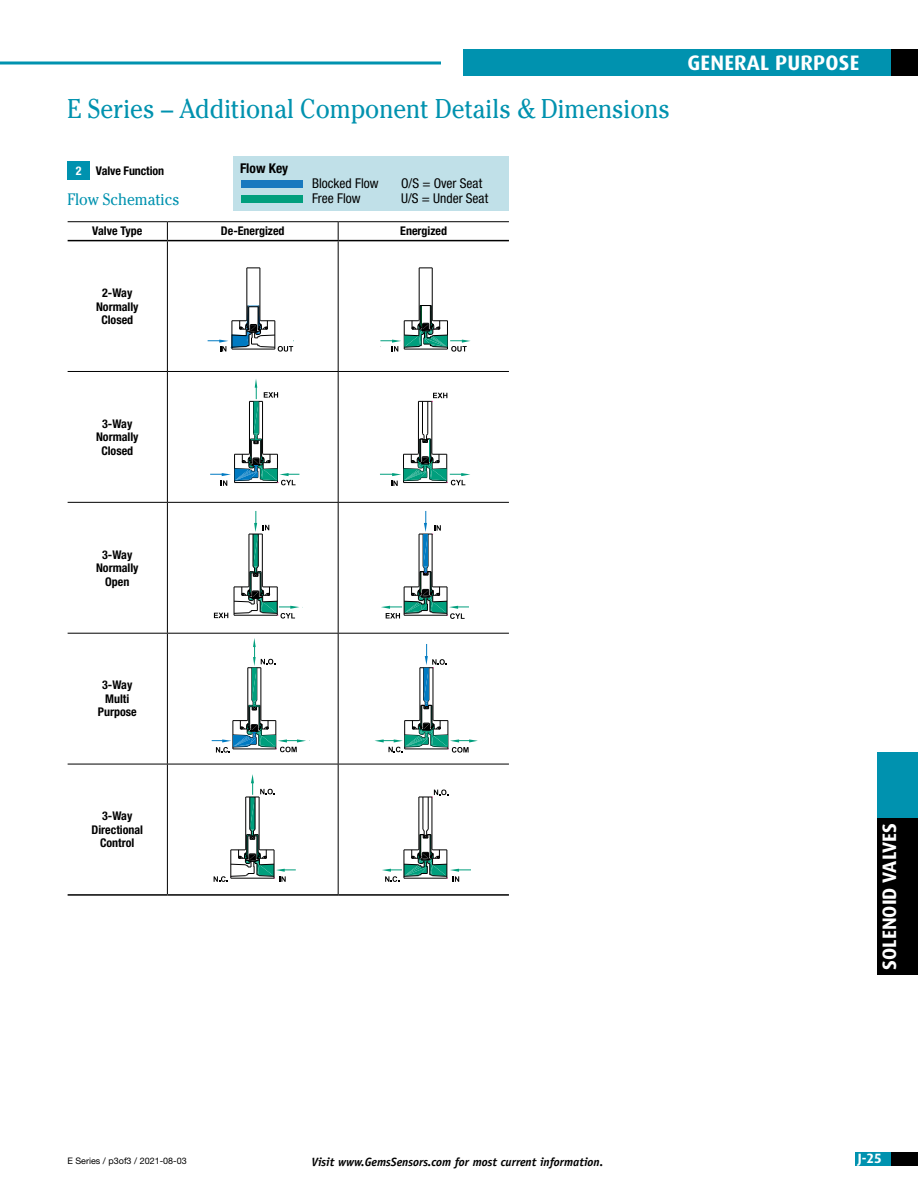
<style>
.page{position:relative;width:918px;height:1188px;background:#fff}
.page>*{position:absolute;margin:0;border:0;box-sizing:border-box;transform-origin:0 0}
.t1{font:27px "Cheltenham ITC Pro";color:#0092af;scale:.9 1}
.t2{font:700 21px "Dax Pro";letter-spacing:.01em;color:#fff}
.t3{font:700 19.5px "Dax Pro";color:#fff}
.t4{font:16.5px "Cheltenham ITC Pro";color:#0092af;scale:.9 1}
.t5{font:condensed 13.5px/15px "Helvetica Neue LT Pro";color:#000}
.t6{font:700 condensed 13.5px "Helvetica Neue LT Pro";color:#000}
.t7{font:700 13.5px "Dax Pro";color:#fff}
.t8{font:700 condensed 12px/13.5px "Helvetica Neue LT Pro";color:#000;text-align:center}
.t9{font:italic 700 12px "Officina Sans Std";color:#000}
.t10{font:9px "Helvetica Neue LT Pro";color:#000}
.s1{color:#fff}
</style>
<div class="page">
<div style="left:855px;top:1152px;width:38px;height:14px;background:#0092af"></div>
<div style="left:464px;top:50px;width:429px;height:26px;background:#0092af"></div>
<hr style="left:0;top:62px;width:441px;height:2px;background:#0092af">
<div style="left:891px;top:50px;width:27px;height:26px;background:#000"></div>
<div style="left:891px;top:1152px;width:27px;height:14px;background:#000"></div>
<div style="left:878px;top:753px;width:40px;height:67px;background:#0092af"></div>
<div style="left:878px;top:818px;width:40px;height:157px;background:#000"></div>
<hr style="left:68px;top:371px;width:99px;height:1px;background:#000">
<hr style="left:167px;top:371px;width:171px;height:1px;background:#000">
<hr style="left:68px;top:502px;width:99px;height:1px;background:#000">
<hr style="left:167px;top:502px;width:171px;height:1px;background:#000">
<hr style="left:68px;top:633px;width:99px;height:1px;background:#000">
<hr style="left:167px;top:633px;width:171px;height:1px;background:#000">
<hr style="left:68px;top:764px;width:99px;height:1px;background:#000">
<hr style="left:167px;top:764px;width:171px;height:1px;background:#000">
<hr style="left:68px;top:894px;width:99px;height:2px;background:#000">
<hr style="left:167px;top:894px;width:171px;height:2px;background:#000">
<hr style="left:167px;top:241px;width:1px;height:130px;background:#000">
<hr style="left:167px;top:372px;width:1px;height:130px;background:#000">
<hr style="left:167px;top:503px;width:1px;height:130px;background:#000">
<hr style="left:167px;top:634px;width:1px;height:130px;background:#000">
<hr style="left:167px;top:764px;width:1px;height:130px;background:#000">
<hr style="left:68px;top:221px;width:99px;height:1px;background:#000">
<hr style="left:167px;top:221px;width:171px;height:1px;background:#000">
<svg style="left:167px;top:222px;width:1px;height:18px"></svg>
<hr style="left:68px;top:240px;width:99px;height:1px;background:#000">
<hr style="left:167px;top:240px;width:171px;height:1px;background:#000">
<hr style="left:338px;top:221px;width:171px;height:1px;background:#000">
<svg style="left:338px;top:222px;width:1px;height:18px"></svg>
<hr style="left:338px;top:241px;width:1px;height:130px;background:#000">
<hr style="left:338px;top:371px;width:171px;height:1px;background:#000">
<hr style="left:338px;top:372px;width:1px;height:130px;background:#000">
<hr style="left:338px;top:502px;width:171px;height:1px;background:#000">
<hr style="left:338px;top:503px;width:1px;height:130px;background:#000">
<hr style="left:338px;top:633px;width:171px;height:1px;background:#000">
<hr style="left:338px;top:634px;width:1px;height:130px;background:#000">
<hr style="left:338px;top:764px;width:171px;height:1px;background:#000">
<hr style="left:338px;top:764px;width:1px;height:130px;background:#000">
<hr style="left:338px;top:240px;width:171px;height:1px;background:#000">
<hr style="left:338px;top:894px;width:171px;height:2px;background:#000">
<hr style="left:260px;top:268px;width:1px;height:52px;background:#000">
<hr style="left:247px;top:268px;width:1px;height:52px;background:#000">
<svg style="left:247px;top:268px;width:13px;height:1px"></svg>
<svg style="left:208px;top:306px;width:86px;height:46px"></svg>
<hr style="left:432px;top:268px;width:1px;height:52px;background:#000">
<hr style="left:419px;top:268px;width:1px;height:52px;background:#000">
<svg style="left:419px;top:268px;width:13px;height:1px"></svg>
<svg style="left:380px;top:305px;width:91px;height:47px"></svg>
<svg style="left:210px;top:379px;width:89px;height:107px"></svg>
<hr style="left:432px;top:401px;width:1px;height:53px;background:#000">
<hr style="left:418px;top:401px;width:1px;height:53px;background:#000">
<hr style="left:422px;top:401px;width:1px;height:33px;background:#000">
<hr style="left:428px;top:401px;width:1px;height:33px;background:#000">
<svg style="left:418px;top:393px;width:29px;height:9px"></svg>
<svg style="left:380px;top:433px;width:90px;height:53px"></svg>
<svg style="left:214px;top:511px;width:89px;height:108px"></svg>
<svg style="left:381px;top:511px;width:88px;height:108px"></svg>
<svg style="left:212px;top:638px;width:98px;height:115px"></svg>
<svg style="left:375px;top:644px;width:103px;height:109px"></svg>
<svg style="left:214px;top:774px;width:82px;height:108px"></svg>
<hr style="left:428px;top:797px;width:1px;height:32px;background:#000">
<hr style="left:423px;top:797px;width:1px;height:32px;background:#000">
<hr style="left:419px;top:797px;width:1px;height:52px;background:#000">
<hr style="left:432px;top:797px;width:1px;height:52px;background:#000">
<svg style="left:419px;top:790px;width:29px;height:8px"></svg>
<svg style="left:382px;top:829px;width:89px;height:53px"></svg>
<div style="left:68px;top:161px;width:22px;height:19px;background:#0092af"></div>
<div style="left:233px;top:156px;width:162px;height:55px;background:#c0e0e8"></div>
<div style="left:241px;top:180px;width:62px;height:8px;background:#1879bf"></div>
<div style="left:241px;top:195px;width:62px;height:8px;background:#009f7d"></div>
<div style="left:394px;top:156px;width:115px;height:55px;background:#c0e0e8"></div>
<h1 class="t1" style="left:68px;top:92px;width:671px">E Series – Additional Component Details &amp; Dimensions</h1>
<p class="t8" style="left:76px;top:164px;width:90px"><span class="s1">2</span> Valve Function</p>
<h3 class="t4" style="left:68px;top:189px;width:126px">Flow Schematics</h3>
<p class="t6" style="left:240px;top:160px;width:50px">Flow Key</p>
<p class="t5" style="left:312px;top:175px;width:68px">Blocked Flow<br>Free Flow</p>
<p class="t5" style="left:401px;top:175px;width:89px">O/S = Over Seat<br>U/S = Under Seat</p>
<p class="t8" style="left:92px;top:224px;width:52px">Valve Type</p>
<p class="t8" style="left:221px;top:224px;width:65px">De-Energized</p>
<p class="t8" style="left:400px;top:224px;width:48px">Energized</p>
<h2 class="t2" style="left:687px;top:49px;width:173px">GENERAL PURPOSE</h2>
<p class="t8" style="left:96px;top:286px;width:44px">2-Way<br>Normally<br>Closed</p>
<p class="t8" style="left:96px;top:417px;width:44px">3-Way<br>Normally<br>Closed</p>
<p class="t8" style="left:96px;top:548px;width:44px">3-Way<br>Normally<br>Open</p>
<p class="t8" style="left:98px;top:678px;width:40px">3-Way<br>Multi<br>Purpose</p>
<p class="t8" style="left:91px;top:809px;width:53px">3-Way<br>Directional<br>Control</p>
<h3 class="t3" style="left:877px;top:970px;width:148px;rotate:-90deg">SOLENOID VALVES</h3>
<p class="t10" style="left:68px;top:1155px;width:121px">E Series / p3of3 / 2021-08-03</p>
<p class="t9" style="left:312px;top:1154px;width:293px">Visit www.GemsSensors.com for most current information.</p>
<p class="t7" style="left:858px;top:1150px;width:25px">J-25</p>
</div>
